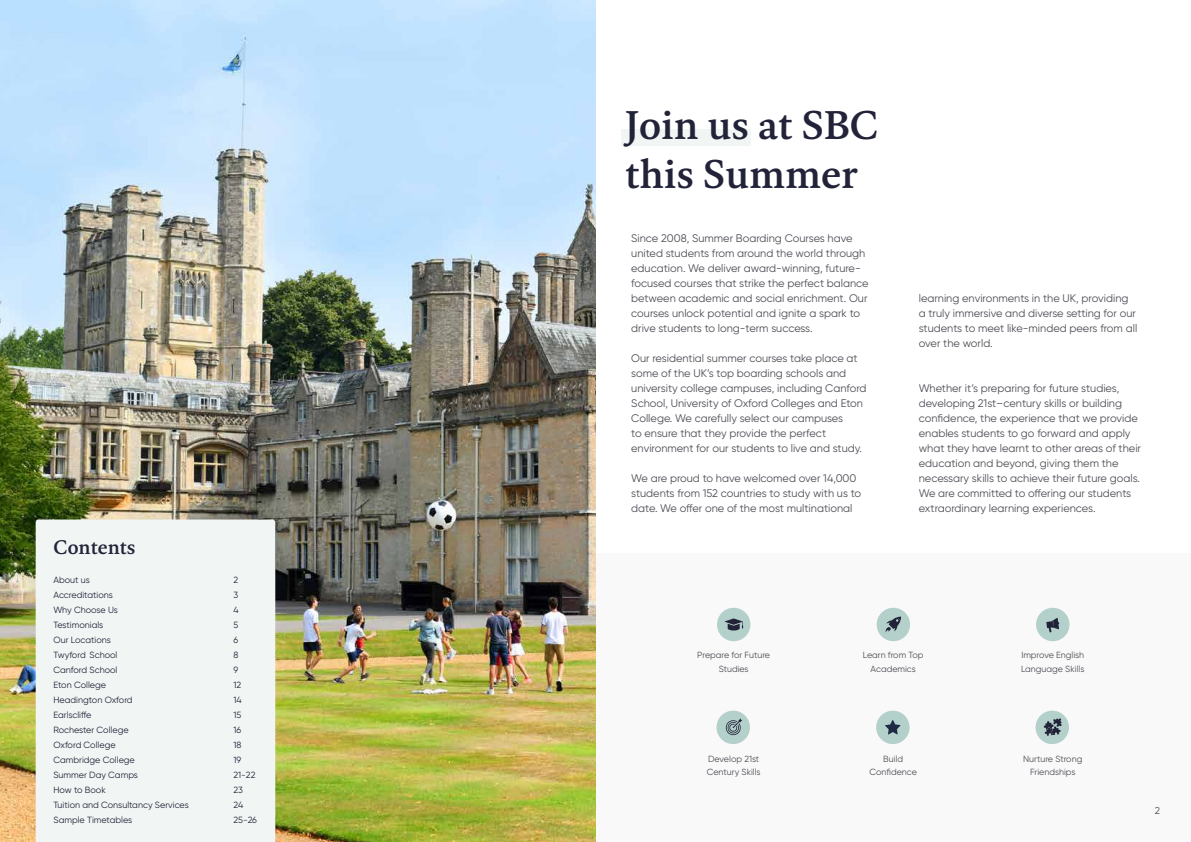
<style>
.page{position:relative;width:1191px;height:842px;background:#fff}
.page>*{position:absolute;margin:0;border:0;box-sizing:border-box;transform-origin:0 0}
.t1{font:500 40.7px/48.8px "Kievit Serif";color:#222338}
.t2{font:500 20px "Kievit Serif";color:#222338}
.t3{font:11px/15px "Gilroy";color:#4d4e56}
.t4{font:10px "Gilroy";color:#4d4e56}
.t5{font:9px "Gilroy";color:#222338}
.t6{font:8.9px/13.4px "Gilroy";color:#4d4e56;text-align:center}
</style>
<div class="page">
<div style="left:595px;top:553px;width:596px;height:289px;background:#f7f6f7"></div>
<div style="left:1035px;top:711px;width:34px;height:33px;background:#b3d0ca;border-radius:50%"></div>
<div style="left:876px;top:711px;width:33px;height:33px;background:#b3d0ca;border-radius:50%"></div>
<div style="left:716px;top:711px;width:34px;height:33px;background:#b3d0ca;border-radius:50%"></div>
<div style="left:1036px;top:608px;width:33px;height:33px;background:#b3d0ca;border-radius:50%"></div>
<div style="left:876px;top:608px;width:34px;height:33px;background:#b3d0ca;border-radius:50%"></div>
<img style="left:0;top:0;width:595px;height:842px">
<div style="left:36px;top:519px;width:239px;height:323px;background:#f1f5f4"></div>
<div style="left:621px;top:129px;width:129px;height:17px;background:#f1f5f4"></div>
<div style="left:717px;top:608px;width:33px;height:33px;background:#b3d0ca;border-radius:50%"></div>
<svg style="left:724px;top:618px;width:19px;height:12px"></svg>
<svg style="left:885px;top:617px;width:16px;height:15px"></svg>
<svg style="left:1046px;top:618px;width:13px;height:14px"></svg>
<svg style="left:725px;top:718px;width:17px;height:18px"></svg>
<svg style="left:885px;top:720px;width:15px;height:14px"></svg>
<svg style="left:1043px;top:718px;width:18px;height:18px"></svg>
<h2 class="t2" style="left:54px;top:533px;width:83px">Contents</h2>
<p class="t5" style="left:53px;top:574px;width:38px">About us</p>
<p class="t5" style="left:233px;top:574px;width:6px">2</p>
<p class="t5" style="left:53px;top:589px;width:61px">Accreditations</p>
<p class="t5" style="left:233px;top:589px;width:6px">3</p>
<p class="t5" style="left:53px;top:604px;width:66px">Why Choose Us</p>
<p class="t5" style="left:233px;top:604px;width:7px">4</p>
<p class="t5" style="left:53px;top:619px;width:51px">Testimonials</p>
<p class="t5" style="left:233px;top:619px;width:6px">5</p>
<p class="t5" style="left:53px;top:634px;width:59px">Our Locations</p>
<p class="t5" style="left:233px;top:634px;width:6px">6</p>
<p class="t5" style="left:53px;top:649px;width:66px">Twyford School</p>
<p class="t5" style="left:233px;top:649px;width:6px">8</p>
<p class="t5" style="left:53px;top:664px;width:66px">Canford School</p>
<p class="t5" style="left:233px;top:664px;width:6px">9</p>
<p class="t5" style="left:53px;top:679px;width:54px">Eton College</p>
<p class="t5" style="left:233px;top:679px;width:9px">12</p>
<p class="t5" style="left:53px;top:694px;width:81px">Headington Oxford</p>
<p class="t5" style="left:233px;top:694px;width:10px">14</p>
<p class="t5" style="left:53px;top:709px;width:40px">Earlscliffe</p>
<p class="t5" style="left:233px;top:709px;width:9px">15</p>
<p class="t5" style="left:53px;top:724px;width:77px">Rochester College</p>
<p class="t5" style="left:233px;top:724px;width:9px">16</p>
<p class="t5" style="left:53px;top:739px;width:64px">Oxford College</p>
<p class="t5" style="left:233px;top:739px;width:9px">18</p>
<p class="t5" style="left:53px;top:754px;width:83px">Cambridge College</p>
<p class="t5" style="left:233px;top:754px;width:9px">19</p>
<p class="t5" style="left:53px;top:769px;width:86px">Summer Day Camps</p>
<p class="t5" style="left:233px;top:769px;width:23px">21-22</p>
<p class="t5" style="left:53px;top:784px;width:54px">How to Book</p>
<p class="t5" style="left:233px;top:784px;width:11px">23</p>
<p class="t5" style="left:53px;top:799px;width:137px">Tuition and Consultancy Services</p>
<p class="t5" style="left:233px;top:799px;width:11px">24</p>
<p class="t5" style="left:53px;top:814px;width:80px">Sample Timetables</p>
<p class="t5" style="left:233px;top:814px;width:25px">25-26</p>
<h1 class="t1" style="left:625px;top:100px;width:255px">Join us at SBC this Summer</h1>
<p class="t3" style="left:631px;top:230px;width:239px">Since 2008, Summer Boarding Courses have united students from around the world through education. We deliver award-winning, future&shy;focused courses that strike the perfect balance between academic and social enrichment. Our courses unlock potential and ignite a spark to drive students to long-term success.</p>
<p class="t3" style="left:631px;top:350px;width:237px">Our residential summer courses take place at some of the UK’s top boarding schools and university college campuses, including Canford School, University of Oxford Colleges and Eton College. We carefully select our campuses<br>to ensure that they provide the perfect environment for our students to live and study.</p>
<p class="t3" style="left:631px;top:470px;width:231px">We are proud to have welcomed over 14,000 students from 152 countries to study with us to date. We offer one of the most multinational</p>
<p class="t3" style="left:918px;top:290px;width:220px">learning environments in the UK, providing a truly immersive and diverse setting for our students to meet like-minded peers from all over the world.</p>
<p class="t3" style="left:918px;top:380px;width:224px">Whether it’s preparing for future studies, developing 21st–century skills or building confidence, the experience that we provide enables students to go forward and apply what they have learnt to other areas of their education and beyond, giving them the necessary skills to achieve their future goals.<br>We are committed to offering our students extraordinary learning experiences.</p>
<p class="t6" style="left:697px;top:648px;width:74px">Prepare for Future<br>Studies</p>
<p class="t6" style="left:863px;top:648px;width:62px">Learn from Top<br>Academics</p>
<p class="t6" style="left:1021px;top:648px;width:65px;text-align:left">Improve English<br>Language Skills</p>
<p class="t6" style="left:707px;top:752px;width:55px;text-align:left">Develop 21st<br>Century Skills</p>
<p class="t6" style="left:869px;top:752px;width:49px">Build<br>Confidence</p>
<p class="t6" style="left:1023px;top:752px;width:61px">Nurture Strong<br>Friendships</p>
<p class="t4" style="left:1155px;top:804px;width:7px">2</p>
</div>
